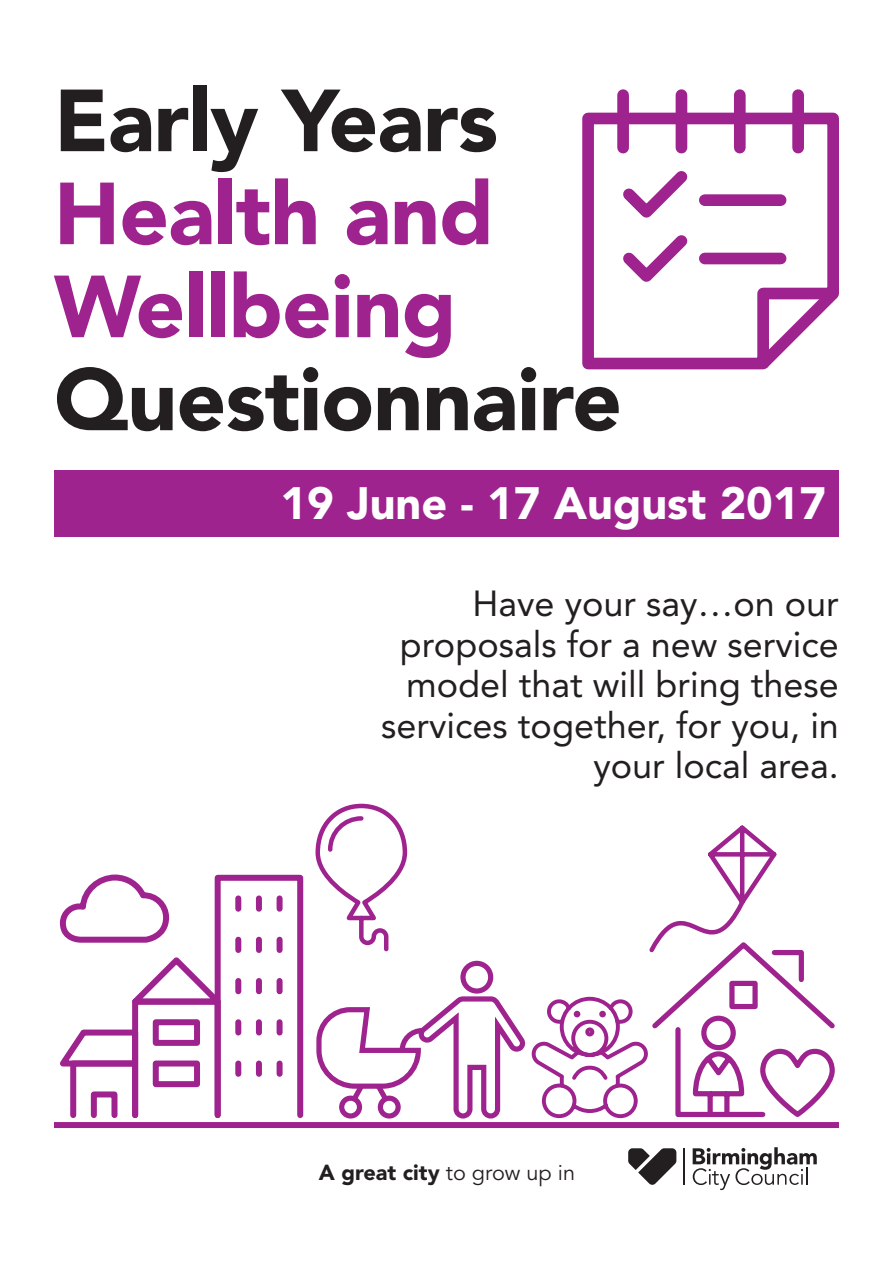
<style>
.page{position:relative;width:893px;height:1263px;background:#fff}
.page>*{position:absolute;margin:0;border:0;box-sizing:border-box;transform-origin:0 0}
.FrontPageMainHead{font:900 87px/93px "Avenir";letter-spacing:-.01em;color:#231f20}
.FrontPageHeader{font:900 45px "Avenir";color:#fff}
.t1{font:36px/40.5px "Avenir";color:#231f20;text-align:right}
.t2{font:900 21.75px "Avenir";color:#231f20}
.s1{color:#9f238e}
.s2{font-weight:400}
</style>
<div class="page">
<div style="left:54px;top:471px;width:785px;height:66px;background:#9f238e"></div>
<svg style="left:693px;top:1147px;width:124px;height:43px"></svg>
<hr style="left:684px;top:1148px;width:1px;height:37px;background:#231f20">
<svg style="left:628px;top:1148px;width:48px;height:37px"></svg>
<div style="left:54px;top:1122px;width:785px;height:6px;background:#9f238e"></div>
<svg style="left:59px;top:874px;width:111px;height:69px"></svg>
<div style="left:277px;top:1063px;width:6px;height:11px;background:#9f238e"></div>
<div style="left:256px;top:1063px;width:6px;height:11px;background:#9f238e"></div>
<div style="left:235px;top:1063px;width:6px;height:11px;background:#9f238e"></div>
<div style="left:277px;top:1022px;width:6px;height:10px;background:#9f238e"></div>
<div style="left:256px;top:1022px;width:6px;height:10px;background:#9f238e"></div>
<div style="left:235px;top:1022px;width:6px;height:10px;background:#9f238e"></div>
<div style="left:277px;top:981px;width:6px;height:10px;background:#9f238e"></div>
<div style="left:256px;top:981px;width:6px;height:10px;background:#9f238e"></div>
<div style="left:235px;top:981px;width:6px;height:10px;background:#9f238e"></div>
<div style="left:277px;top:940px;width:6px;height:10px;background:#9f238e"></div>
<div style="left:256px;top:940px;width:6px;height:10px;background:#9f238e"></div>
<div style="left:235px;top:940px;width:6px;height:10px;background:#9f238e"></div>
<div style="left:277px;top:898px;width:6px;height:11px;background:#9f238e"></div>
<div style="left:256px;top:898px;width:6px;height:11px;background:#9f238e"></div>
<div style="left:235px;top:898px;width:6px;height:11px;background:#9f238e"></div>
<div style="left:153px;top:1060px;width:47px;height:27px;border:6px solid #9f238e"></div>
<div style="left:153px;top:1019px;width:47px;height:27px;border:6px solid #9f238e"></div>
<div style="left:91px;top:1091px;width:26px;height:27px;border:6px solid #9f238e"></div>
<svg style="left:60px;top:1029px;width:72px;height:38px"></svg>
<div style="left:70px;top:1060px;width:68px;height:58px;border:6px solid #9f238e"></div>
<svg style="left:134px;top:952px;width:81px;height:46px"></svg>
<div style="left:132px;top:998px;width:89px;height:120px;border:6px solid #9f238e"></div>
<div style="left:215px;top:875px;width:88px;height:243px;border:6px solid #9f238e"></div>
<svg style="left:315px;top:803px;width:520px;height:316px"></svg>
<svg style="left:582px;top:107px;width:257px;height:262px"></svg>
<svg style="left:747px;top:277px;width:92px;height:92px"></svg>
<div style="left:617px;top:95px;width:12px;height:53px;background:#9f238e"></div>
<div style="left:676px;top:95px;width:11px;height:53px;background:#9f238e"></div>
<div style="left:734px;top:95px;width:12px;height:53px;background:#9f238e"></div>
<div style="left:792px;top:95px;width:12px;height:53px;background:#9f238e"></div>
<svg style="left:612px;top:160px;width:86px;height:132px"></svg>
<div style="left:705px;top:194px;width:76px;height:12px;background:#9f238e"></div>
<div style="left:705px;top:253px;width:76px;height:11px;background:#9f238e"></div>
<p class="FrontPageMainHead" style="left:54px;top:74px;width:569px">Early Years<br><span class="s1">Health and<br>Wellbeing<br></span>Questionnaire</p>
<p class="FrontPageHeader" style="left:281px;top:476px;width:547px">19 June - 17 August 2017</p>
<p class="t1" style="left:381px;top:584px;width:459px">Have your say…on our proposals for a new service model that will bring these services together, for you, in your local area.</p>
<p class="t2" style="left:319px;top:1160px;width:258px">A great city <span class="s2">to grow up in</span></p>
</div>
